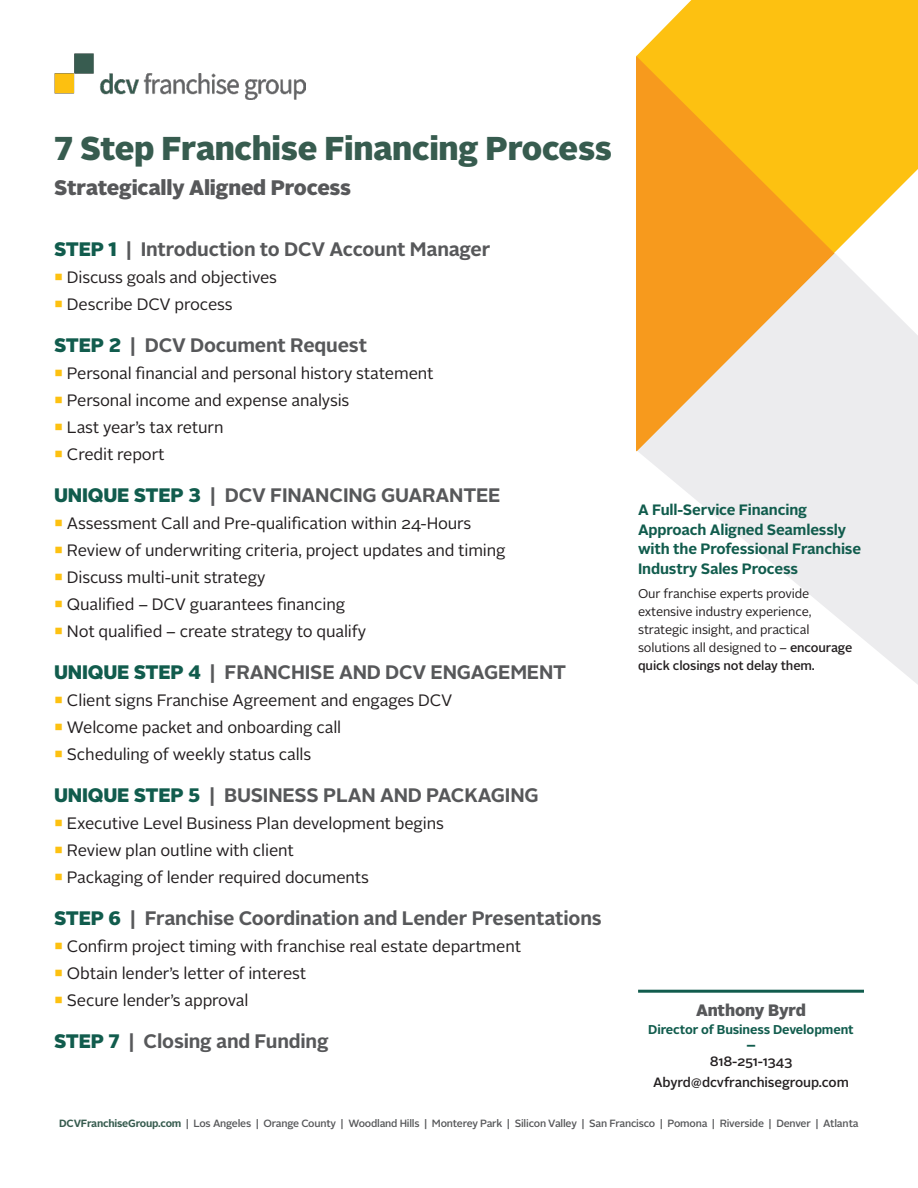
<style>
.page{position:relative;width:918px;height:1188px;background:#fff}
.page>*{position:absolute;margin:0;border:0;box-sizing:border-box;transform-origin:0 0}
.t1{font:900 33px "Alright Sans";letter-spacing:-.01em;color:#375c4f}
.t2{font:900 21px "Alright Sans";letter-spacing:-.01em;color:#57585a}
.t3{font:700 19.5px "Alright Sans";letter-spacing:-.01em;color:#57585a}
.t4{font:16.5px "Alright Sans";letter-spacing:-.01em;color:#231f20}
.t5{font:900 16.5px "Alright Sans";letter-spacing:-.01em;color:#57585a}
.t6{font:700 15px/19.5px "Alright Sans";letter-spacing:-.01em;color:#115c4d}
.t7{font:500 13.5px "Alright Sans";letter-spacing:-.01em;color:#231f20}
.t8{font:12.75px/18px "Alright Sans";letter-spacing:-.01em;color:#231f20}
.t9{font:700 12.75px "Alright Sans";letter-spacing:-.01em;color:#115c4d}
.t10{font:500 10.5px "Alright Sans";letter-spacing:-.02em;color:#57585a}
.s1{font-weight:900;color:#115c4d}
.s2{color:#fdc111}
.s3{font-weight:500}
.s4{font-weight:700;color:#375c4f}
</style>
<div class="page">
<svg style="left:636px;top:451px;width:282px;height:233px"></svg>
<svg style="left:636px;top:0;width:282px;height:451px;fill:#fdc111"></svg>
<svg style="left:636px;top:56px;width:198px;height:395px;background:#f5b84d"></svg>
<img style="left:54px;top:54px;width:251px;height:46px">
<hr style="left:638px;top:990px;width:226px;height:3px;background:#115c4d">
<p class="t1" style="left:54px;top:125px;width:559px">7 Step Franchise Financing Process</p>
<p class="t2" style="left:54px;top:173px;width:299px">Strategically Aligned Process</p>
<p class="t3" style="left:54px;top:236px;width:438px"><span class="s1">STEP 1</span> | Introduction to DCV Account Manager</p>
<p class="t4" style="left:54px;top:266px;width:225px"><span class="s2">○</span> Discuss goals and objectives</p>
<p class="t4" style="left:54px;top:293px;width:180px"><span class="s2">○</span> Describe DCV process</p>
<p class="t3" style="left:54px;top:332px;width:315px"><span class="s1">STEP 2</span> | DCV Document Request</p>
<p class="t4" style="left:54px;top:362px;width:381px"><span class="s2">○</span> Personal financial and personal history statement</p>
<p class="t4" style="left:54px;top:389px;width:297px"><span class="s2">○</span> Personal income and expense analysis</p>
<p class="t4" style="left:54px;top:416px;width:171px"><span class="s2">○</span> Last year’s tax return</p>
<p class="t4" style="left:54px;top:443px;width:112px"><span class="s2">○</span> Credit report</p>
<p class="t3" style="left:54px;top:482px;width:448px"><span class="s1">UNIQUE STEP 3</span> | DCV FINANCING GUARANTEE</p>
<p class="t4" style="left:54px;top:512px;width:419px"><span class="s2">○</span> Assessment Call and Pre-qualification within 24-Hours</p>
<p class="t4" style="left:54px;top:539px;width:453px"><span class="s2">○</span> Review of underwriting criteria, project updates and timing</p>
<p class="t4" style="left:54px;top:566px;width:213px"><span class="s2">○</span> Discuss multi-unit strategy</p>
<p class="t4" style="left:54px;top:593px;width:293px"><span class="s2">○</span> Qualified – DCV guarantees financing</p>
<p class="t4" style="left:54px;top:620px;width:314px"><span class="s2">○</span> Not qualified – create strategy to qualify</p>
<p class="t3" style="left:54px;top:659px;width:514px"><span class="s1">UNIQUE STEP 4</span> | FRANCHISE AND DCV ENGAGEMENT</p>
<p class="t4" style="left:54px;top:689px;width:400px"><span class="s2">○</span> Client signs Franchise Agreement and engages DCV</p>
<p class="t4" style="left:54px;top:716px;width:289px"><span class="s2">○</span> Welcome packet and onboarding call</p>
<p class="t4" style="left:54px;top:743px;width:259px"><span class="s2">○</span> Scheduling of weekly status calls</p>
<p class="t3" style="left:54px;top:782px;width:486px"><span class="s1">UNIQUE STEP 5</span> | BUSINESS PLAN AND PACKAGING</p>
<p class="t4" style="left:54px;top:812px;width:391px"><span class="s2">○</span> Executive Level Business Plan development begins</p>
<p class="t4" style="left:54px;top:839px;width:241px"><span class="s2">○</span> Review plan outline with client</p>
<p class="t4" style="left:54px;top:866px;width:317px"><span class="s2">○</span> Packaging of lender required documents</p>
<p class="t3" style="left:54px;top:905px;width:549px"><span class="s1">STEP 6</span> | Franchise Coordination and Lender Presentations</p>
<p class="t4" style="left:54px;top:935px;width:469px"><span class="s2">○</span> Confirm project timing with franchise real estate department</p>
<p class="t4" style="left:54px;top:962px;width:254px"><span class="s2">○</span> Obtain lender’s letter of interest</p>
<p class="t4" style="left:54px;top:989px;width:196px"><span class="s2">○</span> Secure lender’s approval</p>
<p class="t3" style="left:54px;top:1028px;width:276px"><span class="s1">STEP 7</span> | Closing and Funding</p>
<p class="t6" style="left:638px;top:500px;width:225px">A Full-Service Financing<br>Approach Aligned Seamlessly with the Professional Franchise<br>Industry Sales Process</p>
<p class="t8" style="left:638px;top:585px;width:216px">Our franchise experts provide extensive industry experience, strategic insight, and practical solutions all designed to – <span class="s3">encourage quick closings not delay them.</span></p>
<p class="t5" style="left:696px;top:999px;width:112px">Anthony Byrd</p>
<p class="t9" style="left:648px;top:1021px;width:207px">Director of Business Development</p>
<p class="t6" style="left:746px;top:1036px;width:11px">–</p>
<p class="t7" style="left:710px;top:1052px;width:84px">818-251-1343</p>
<p class="t7" style="left:653px;top:1073px;width:197px">Abyrd@dcvfranchisegroup.com</p>
<p class="t10" style="left:59px;top:1116px;width:801px"><span class="s4">DCVFranchiseGroup.com</span> | Los Angeles | Orange County | Woodland Hills | Monterey Park | Silicon Valley | San Francisco | Pomona | Riverside | Denver | Atlanta</p>
</div>
